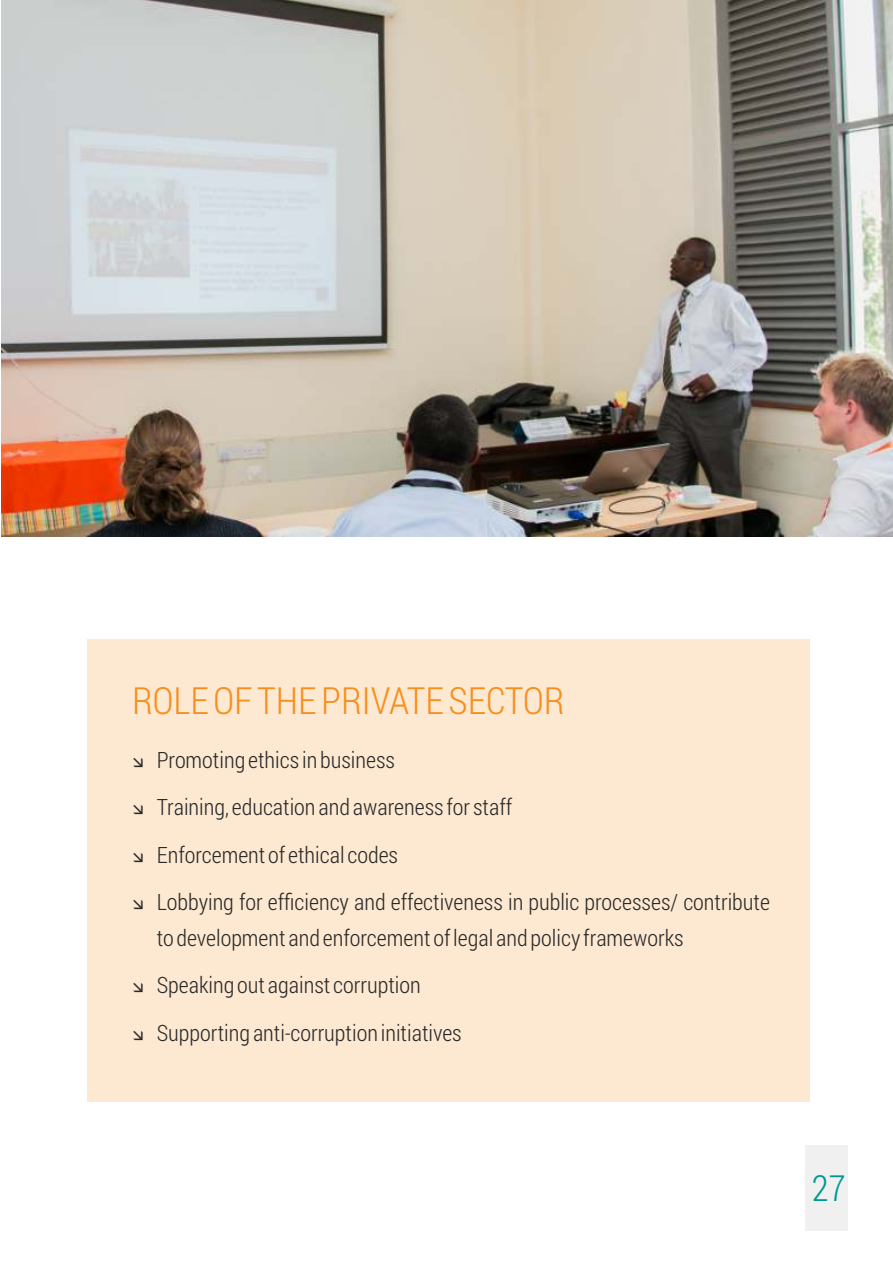
<style>
.page{position:relative;width:893px;height:1263px;background:#fff}
.page>*{position:absolute;margin:0;border:0;box-sizing:border-box;transform-origin:0 0}
.t1{font:300 37.5px "Roboto Condensed";color:#f78f1e}
.t2{font:300 36px "Roboto Condensed";color:#00998e}
.t3{font:300 22.5px/47.5px "Roboto Condensed";color:#2b2a29}
</style>
<div class="page">
<img style="left:1px;top:0;width:892px;height:536px">
<div style="left:87px;top:640px;width:723px;height:462px;background:#fde9d2"></div>
<div style="left:805px;top:1146px;width:43px;height:85px;background:#f0f0f0"></div>
<h1 class="t1" style="left:132px;top:674px;width:434px">ROLE OF THE PRIVATE SECTOR</h1>
<p class="t3" style="left:157px;top:735px;width:615px">Promoting ethics in business<br>Training, education and awareness for staff<br>Enforcement of ethical codes<br>Lobbying for efficiency and effectiveness in public processes/ contribute</p>
<p class="t3" style="left:157px;top:913px;width:528px">to development and enforcement of legal and policy frameworks<br>Speaking out against corruption<br>Supporting anti-corruption initiatives</p>
<h2 class="t2" style="left:812px;top:1163px;width:35px">27</h2>
</div>
